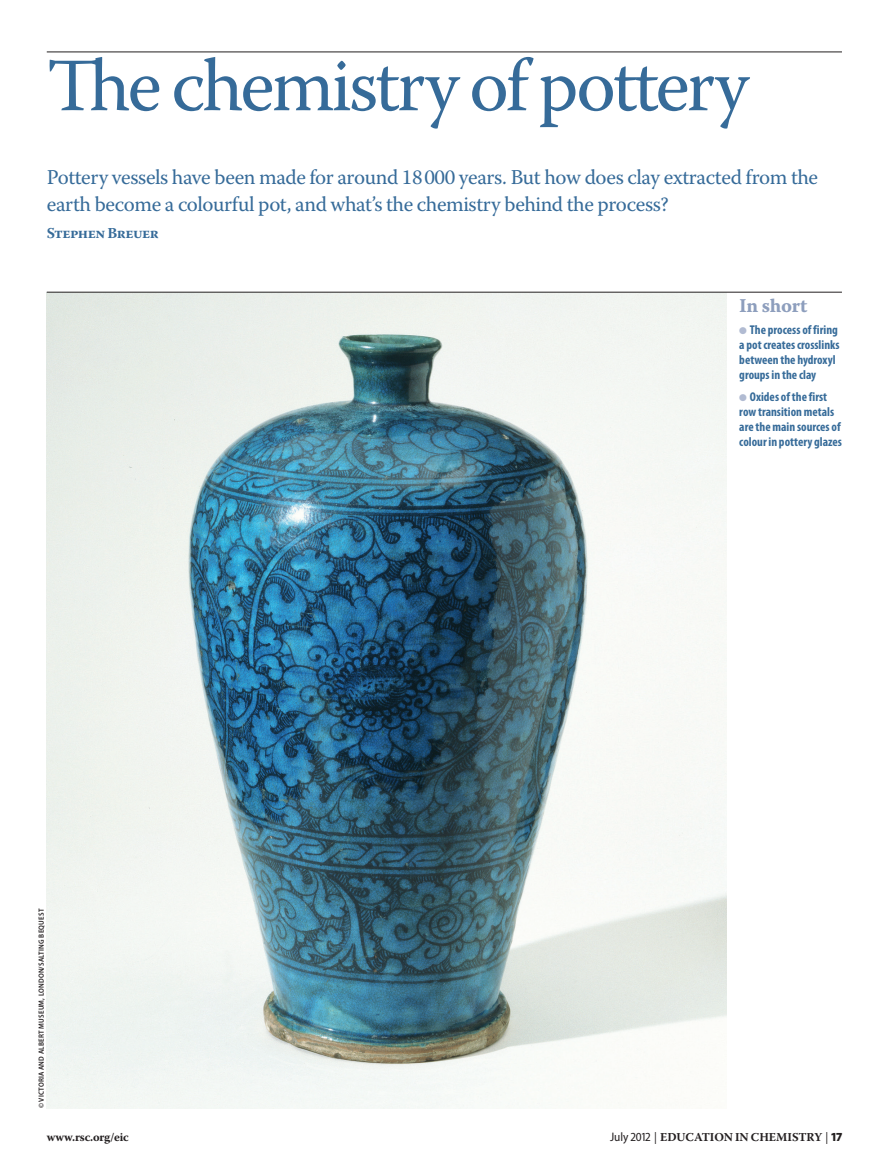
<style>
.page{position:relative;width:893px;height:1170px;background:#fff}
.page>*{position:absolute;margin:0;border:0;box-sizing:border-box;transform-origin:0 0}
.t1{font:75px "Warnock Pro";letter-spacing:-.04em;color:#366b99}
.t2{font:21px/27px "Warnock Pro";letter-spacing:-.02em;color:#366b99}
.t3{font:19.5px "Warnock Pro Bold Capt";letter-spacing:-.02em;color:#8d9ebd}
.t4{font:700 15px "Warnock Pro";letter-spacing:-.03em;color:#366b99}
.t5{font:700 condensed 12.75px/15px "Myriad Pro";color:#366b99}
.t6{font:700 12px "Warnock Pro";letter-spacing:-.005em;color:#231f20}
.t7{font:600 semi-condensed 7.5px "Myriad Pro";letter-spacing:.03em;color:#231f20}
.s1{color:#b1bbd2}
.s2{font-family:"Myriad Pro";font-weight:400;font-stretch:semi-condensed;font-size:12.3px}
.s3{font-weight:400;font-size:12.3px}
.s4{font-family:"Myriad Pro";font-weight:900;font-stretch:semi-condensed;font-size:12.3px}
</style>
<div class="page">
<img style="left:47px;top:293px;width:679px;height:815px">
<hr style="left:47px;top:52px;width:795px;height:1px;background:#231f20">
<hr style="left:47px;top:292px;width:795px;height:1px;background:#231f20">
<h1 class="t1" style="left:47px;top:40px;width:704px">The chemistry of pottery</h1>
<h2 class="t2" style="left:47px;top:163px;width:773px">Pottery vessels have been made for around 18000 years. But how does clay extracted from the earth become a colourful pot, and what’s the chemistry behind the process?</h2>
<p class="t4" style="left:47px;top:223px;width:114px">Stephen Breuer</p>
<p class="t7" style="left:37px;top:1108px;width:201px;rotate:-90deg">© Victoria and Albert Museum, London/salting bequest</p>
<h3 class="t3" style="left:739px;top:294px;width:69px">In short</h3>
<p class="t5" style="left:739px;top:321px;width:102px"><span class="s1">●</span> The process of firing a potcreatescrosslinks between the hydroxyl groupsin the clay</p>
<p class="t5" style="left:739px;top:389px;width:104px"><span class="s1">●</span> Oxides ofthe first rowtransitionmetals are themain sources of colourin pottery glazes</p>
<p class="t6" style="left:47px;top:1129px;width:84px">www.rsc.org/eic</p>
<p class="t6" style="left:610px;top:1129px;width:233px"><span class="s2">July 2012</span> <span class="s3">|</span> Education in Chemistry <span class="s3">|</span> <span class="s4">17</span></p>
</div>
